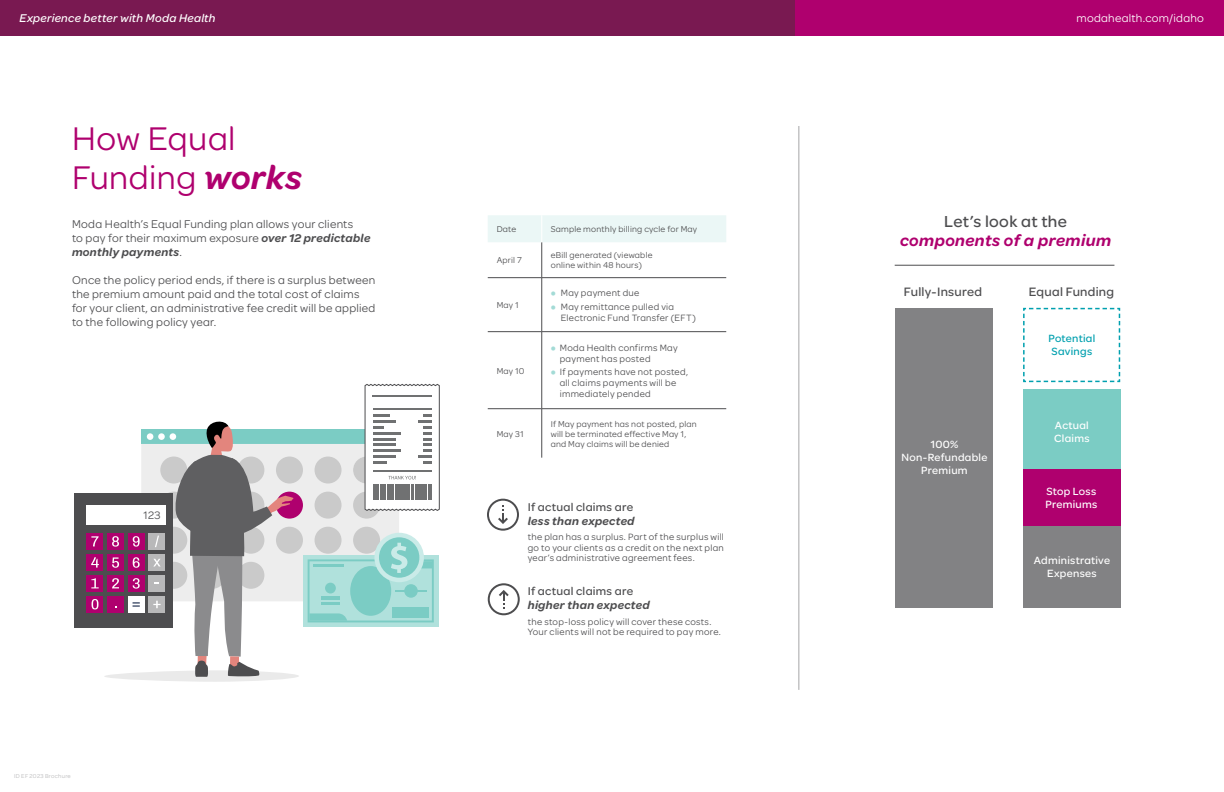
<style>
.page{position:relative;width:1224px;height:792px;background:#fff}
.page>*{position:absolute;margin:0;border:0;box-sizing:border-box;transform-origin:0 0}
.t1{font:35px/38px "Omnes Moda";letter-spacing:.01em;color:#af006e}
.t2{font:italic 600 17px "Omnes Moda";letter-spacing:.025em;color:#af006e}
.t3{font:500 17px "Omnes Moda";letter-spacing:.015em;color:#4d4d4f}
.t4{font:500 13px "Omnes Moda";letter-spacing:.02em;color:#4d4d4f}
.t5{font:12px/14px "Omnes Moda";letter-spacing:.02em;color:#4d4d4f}
.t6{font:500 12px "Omnes Moda";letter-spacing:.02em;color:#4d4d4f}
.t7{font:italic 600 12px "Omnes Moda";letter-spacing:.025em;color:#4d4d4f}
.t8{font:italic 500 12px "Omnes Moda";letter-spacing:.025em;color:#fff}
.t9{font:12px "Omnes Moda";letter-spacing:.02em;color:#fff}
.t10{font:11.5px "Omnes Moda";color:#4d4d4f}
.t11{font:500 11.2px/12.9px "Omnes Moda";letter-spacing:.025em;color:#fff;text-align:center}
.t12{font:500 11.2px/12.9px "Omnes Moda";letter-spacing:.025em;color:#00a0af}
.t13{font:9.8px/10.8px "Omnes Moda";letter-spacing:.03em;color:#4d4d4f}
.t14{font:9px/10px "Omnes Moda";letter-spacing:.025em;color:#4d4d4f}
.t15{font:6px "Omnes Moda";letter-spacing:.05em;color:#b8b8b9}
.s1{font-weight:600;font-style:italic}
.s2{font-weight:700;font-size:14px;color:#a3dbd6}
</style>
<div class="page">
<div style="left:141px;top:429px;width:258px;height:15px;background:#7bccc4"></div>
<div style="left:299px;top:444px;width:100px;height:157px;background:#ededed"></div>
<div style="left:276px;top:457px;width:27px;height:27px;background:#cacaca;border-radius:50%"></div>
<div style="left:315px;top:457px;width:27px;height:27px;background:#cacaca;border-radius:50%"></div>
<div style="left:353px;top:457px;width:27px;height:27px;background:#cacaca;border-radius:50%"></div>
<div style="left:276px;top:492px;width:27px;height:27px;background:#af006e;border-radius:50%"></div>
<div style="left:315px;top:492px;width:27px;height:27px;background:#cacaca;border-radius:50%"></div>
<div style="left:353px;top:492px;width:27px;height:27px;background:#cacaca;border-radius:50%"></div>
<div style="left:276px;top:527px;width:27px;height:27px;background:#cacaca;border-radius:50%"></div>
<div style="left:315px;top:527px;width:27px;height:27px;background:#cacaca;border-radius:50%"></div>
<div style="left:353px;top:527px;width:27px;height:27px;background:#cacaca;border-radius:50%"></div>
<div style="left:79px;top:494px;width:93px;height:134px;background:#4d4d4f"></div>
<div style="left:86px;top:533px;width:17px;height:17px;background:#af006e"></div>
<div style="left:86px;top:554px;width:17px;height:17px;background:#af006e"></div>
<div style="left:86px;top:575px;width:17px;height:17px;background:#af006e"></div>
<div style="left:86px;top:596px;width:17px;height:17px;background:#af006e"></div>
<div style="left:86px;top:506px;width:79px;height:19px;background:#fff"></div>
<div style="left:74px;top:494px;width:5px;height:134px;background:#4d4d4f"></div>
<svg style="left:303px;top:555px;width:135px;height:72px"></svg>
<div style="left:374px;top:533px;width:50px;height:49px;background:#caebe8;border-radius:50%"></div>
<svg style="left:379px;top:537px;width:40px;height:41px"></svg>
<svg style="left:308px;top:543px;width:126px;height:79px;background:#9fd8d3"></svg>
<svg style="left:91px;top:421px;width:208px;height:261px"></svg>
<hr style="left:542px;top:242px;width:1px;height:36px;background:#4d4d4f">
<hr style="left:542px;top:278px;width:1px;height:54px;background:#4d4d4f">
<hr style="left:542px;top:332px;width:1px;height:77px;background:#4d4d4f">
<hr style="left:542px;top:409px;width:1px;height:49px;background:#4d4d4f">
<hr style="left:488px;top:277px;width:54px;height:1px;background:#4d4d4f">
<hr style="left:542px;top:277px;width:184px;height:1px;background:#4d4d4f">
<hr style="left:488px;top:331px;width:54px;height:1px;background:#4d4d4f">
<hr style="left:542px;top:331px;width:184px;height:1px;background:#4d4d4f">
<hr style="left:488px;top:409px;width:54px;height:1px;background:#4d4d4f">
<hr style="left:542px;top:409px;width:184px;height:1px;background:#4d4d4f">
<div style="left:488px;top:215px;width:238px;height:27px;background:#ebf7f6"></div>
<svg style="left:365px;top:384px;width:75px;height:127px"></svg>
<svg style="left:487px;top:499px;width:32px;height:32px"></svg>
<svg style="left:488px;top:583px;width:32px;height:32px"></svg>
<div style="left:895px;top:308px;width:97px;height:300px;background:#828284"></div>
<div style="left:1023px;top:526px;width:97px;height:81px;background:#828284"></div>
<div style="left:1023px;top:469px;width:97px;height:57px;background:#af006e"></div>
<div style="left:1023px;top:389px;width:97px;height:80px;background:#7bccc4"></div>
<svg style="left:1023px;top:307px;width:98px;height:76px"></svg>
<hr style="left:799px;top:126px;width:1px;height:564px;background:#a6a6a7">
<hr style="left:372px;top:396px;width:60px;height:1px;background:#707172">
<hr style="left:895px;top:265px;width:219px;height:1px;background:#4d4d4f">
<div style="left:794px;top:0;width:430px;height:36px;background:#af006e"></div>
<div style="left:0;top:0;width:794px;height:36px;background:#791951"></div>
<p class="t8" style="left:20px;top:10px;width:198px">Experience better with Moda Health</p>
<p class="t9" style="left:1076px;top:10px;width:129px">modahealth.com/idaho</p>
<h1 class="t1" style="left:72px;top:118px;width:231px">How Equal<br>Funding <span class="s1">works</span></h1>
<p class="t5" style="left:72px;top:216px;width:300px">Moda Health’s Equal Funding plan allows your clients<br>to pay for their maximum exposure <span class="s1">over 12 predictable monthly payments</span>.</p>
<p class="t5" style="left:72px;top:272px;width:305px">Once the policy period ends, if there is a surplus between the premium amount paid and the total cost of claims for your client, an administrative fee credit will be applied to the following policy year.</p>
<p class="t10" style="left:143px;top:507px;width:19px">123</p>
<p class="t15" style="left:14px;top:772px;width:58px">ID EF 2023 Brochure</p>
<p class="t14" style="left:497px;top:224px;width:21px">Date</p>
<p class="t14" style="left:551px;top:224px;width:148px">Sample monthly billing cycle for May</p>
<p class="t14" style="left:497px;top:255px;width:27px">April 7</p>
<p class="t14" style="left:551px;top:250px;width:103px">eBill generated (viewable online within 48 hours)</p>
<p class="t14" style="left:497px;top:300px;width:23px">May 1</p>
<p class="t13" style="left:551px;top:287px;width:90px"><span class="s2">•</span> May payment due</p>
<p class="t13" style="left:561px;top:301px;width:137px;text-indent:-10px"><span class="s2">•</span> May remittance pulled via<br>Electronic Fund Transfer (EFT)</p>
<p class="t14" style="left:497px;top:365px;width:29px">May 10</p>
<p class="t13" style="left:560px;top:342px;width:119px;text-indent:-9px"><span class="s2">•</span> Moda Health confirms May payment has posted</p>
<p class="t13" style="left:560px;top:366px;width:130px;text-indent:-9px"><span class="s2">•</span> If payments have not posted, all claims payments will be immediately pended</p>
<p class="t14" style="left:497px;top:428px;width:29px">May 31</p>
<p class="t14" style="left:551px;top:418px;width:148px">If May payment has not posted, plan will be terminated effective May 1, and May claims will be denied</p>
<p class="t6" style="left:528px;top:498px;width:107px">If actual claims are</p>
<p class="t7" style="left:528px;top:512px;width:108px">less than expected</p>
<p class="t13" style="left:528px;top:531px;width:198px;text-align:justify">the plan has a surplus. Part of the surplus will go to your clients as a credit on the next plan year’s administrative agreement fees.</p>
<p class="t6" style="left:528px;top:583px;width:107px">If actual claims are</p>
<p class="t7" style="left:528px;top:597px;width:124px">higher than expected</p>
<p class="t13" style="left:528px;top:615px;width:195px">the stop-loss policy will cover these costs.<br>Your clients will not be required to pay more.</p>
<h2 class="t3" style="left:944px;top:210px;width:124px">Let’s look at the</h2>
<h2 class="t2" style="left:900px;top:229px;width:213px">components of a premium</h2>
<h3 class="t4" style="left:904px;top:283px;width:80px">Fully-Insured</h3>
<h3 class="t4" style="left:1029px;top:283px;width:87px">Equal Funding</h3>
<p class="t12" style="left:1049px;top:331px;width:48px">Potential<br>Savings</p>
<p class="t11" style="left:901px;top:437px;width:87px">100%<br>Non-Refundable<br>Premium</p>
<p class="t11" style="left:1054px;top:418px;width:37px;text-align:left">Actual<br>Claims</p>
<p class="t11" style="left:1045px;top:484px;width:53px;text-align:left">Stop Loss<br>Premiums</p>
<p class="t11" style="left:1034px;top:554px;width:78px">Administrative<br>Expenses</p>
</div>
